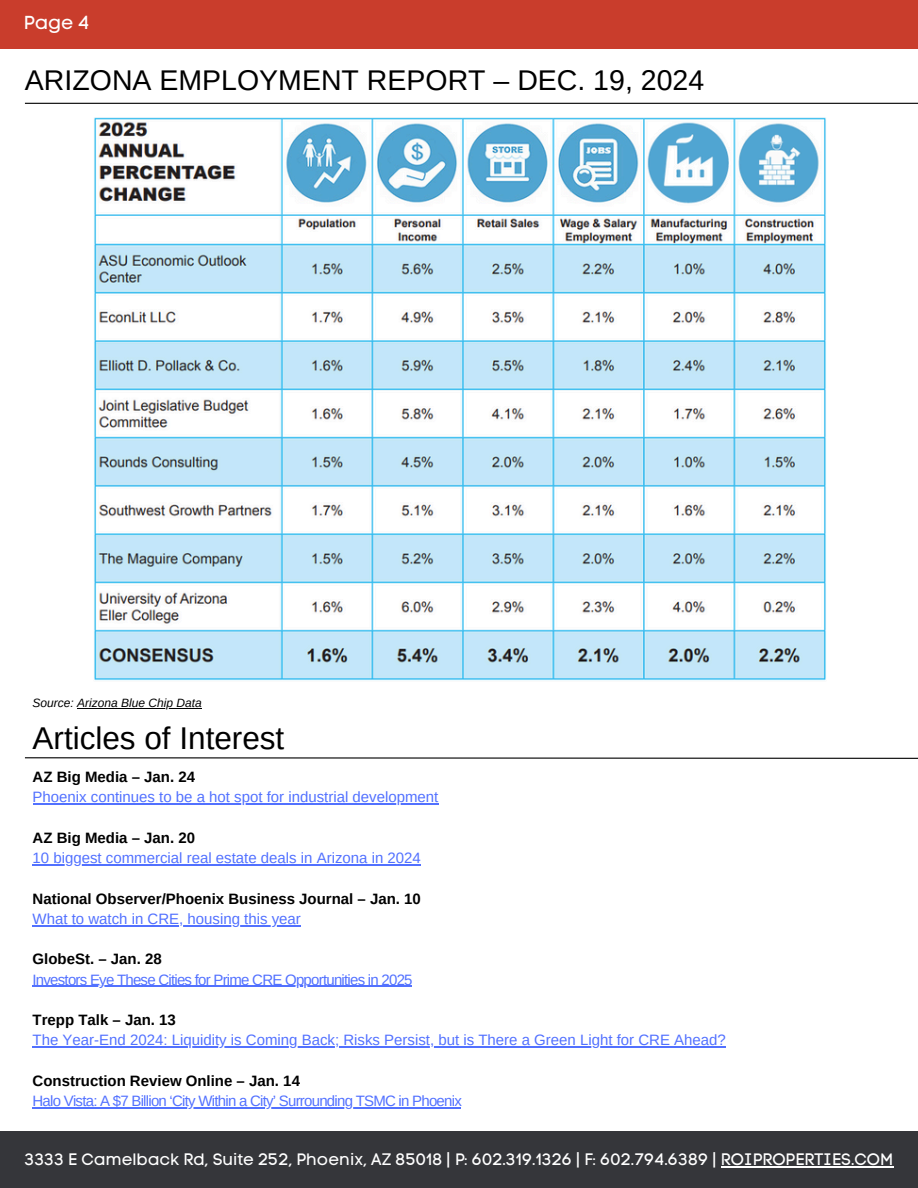
<style>
.page{position:relative;width:918px;height:1188px;background:#fff}
.page>*{position:absolute;margin:0;border:0;box-sizing:border-box;transform-origin:0 0}
.t1{font:31.5px "Arimo";color:#000}
.t2{font:28.5px "Arimo";color:#000}
.t3{font:18.75px "Code Pro Normal LC";color:#fff}
.t4{font:16.5px "Code Pro Normal LC";color:#fff}
.t5{font:15px "Arimo";color:#5271ff}
.t6{font:700 15px "Arimo";color:#000}
.t7{font:15px "Arimo";letter-spacing:-.05em;color:#5271ff}
.t8{font:italic 12px "Arimo";color:#000}
</style>
<div class="page">
<div style="left:0;top:0;width:918px;height:48px;background:#c93d2c"></div>
<div style="left:0;top:1131px;width:918px;height:57px;background:#35363a"></div>
<hr style="left:721px;top:1166px;width:172px;height:1px;background:#fff">
<svg style="left:24px;top:757px;width:894px;height:2px;background:#6f6f6f"></svg>
<hr style="left:25px;top:103px;width:893px;height:1px;background:#000">
<img style="left:94px;top:118px;width:732px;height:563px">
<hr style="left:33px;top:804px;width:405px;height:1px;background:#5271ff">
<hr style="left:33px;top:864px;width:388px;height:1px;background:#5271ff">
<hr style="left:33px;top:925px;width:268px;height:1px;background:#5271ff">
<hr style="left:33px;top:986px;width:379px;height:1px;background:#5271ff">
<hr style="left:33px;top:1047px;width:693px;height:1px;background:#5271ff">
<hr style="left:33px;top:1107px;width:428px;height:1px;background:#5271ff">
<hr style="left:77px;top:708px;width:125px;height:1px;background:#000">
<p class="t3" style="left:24px;top:11px;width:67px">Page 4</p>
<h4 class="t2" style="left:25px;top:65px;width:681px">ARIZONA EMPLOYMENT REPORT – DEC. 19, 2024</h4>
<h4 class="t8" style="left:33px;top:696px;width:171px">Source: Arizona Blue Chip Data</h4>
<h1 class="t1" style="left:33px;top:721px;width:253px">Articles of Interest</h1>
<p class="t6" style="left:33px;top:769px;width:164px">AZ Big Media – Jan. 24</p>
<p class="t5" style="left:33px;top:789px;width:407px">Phoenix continues to be a hot spot for industrial development</p>
<p class="t6" style="left:33px;top:829px;width:164px">AZ Big Media – Jan. 20</p>
<h2 class="t5" style="left:33px;top:850px;width:390px">10 biggest commercial real estate deals in Arizona in 2024</h2>
<h2 class="t6" style="left:33px;top:890px;width:390px">National Observer/Phoenix Business Journal – Jan. 10</h2>
<p class="t5" style="left:33px;top:910px;width:270px">What to watch in CRE, housing this year</p>
<p class="t6" style="left:33px;top:951px;width:131px">GlobeSt. – Jan. 28</p>
<h4 class="t7" style="left:33px;top:971px;width:382px">Investors Eye These Cities for Prime CRE Opportunities in 2025</h4>
<h4 class="t6" style="left:33px;top:1012px;width:145px">Trepp Talk – Jan. 13</h4>
<h4 class="t5" style="left:33px;top:1032px;width:695px">The Year-End 2024: Liquidity is Coming Back; Risks Persist, but is There a Green Light for CRE Ahead?</h4>
<h4 class="t6" style="left:33px;top:1072px;width:269px">Construction Review Online – Jan. 14</h4>
<h4 class="t7" style="left:33px;top:1093px;width:431px">Halo Vista: A $7 Billion ‘City Within a City’ Surrounding TSMC in Phoenix</h4>
<h3 class="t4" style="left:25px;top:1149px;width:870px">3333 E Camelback Rd, Suite 252, Phoenix, AZ 85018 | P: 602.319.1326 | F: 602.794.6389 | ROIPROPERTIES.COM</h3>
</div>
